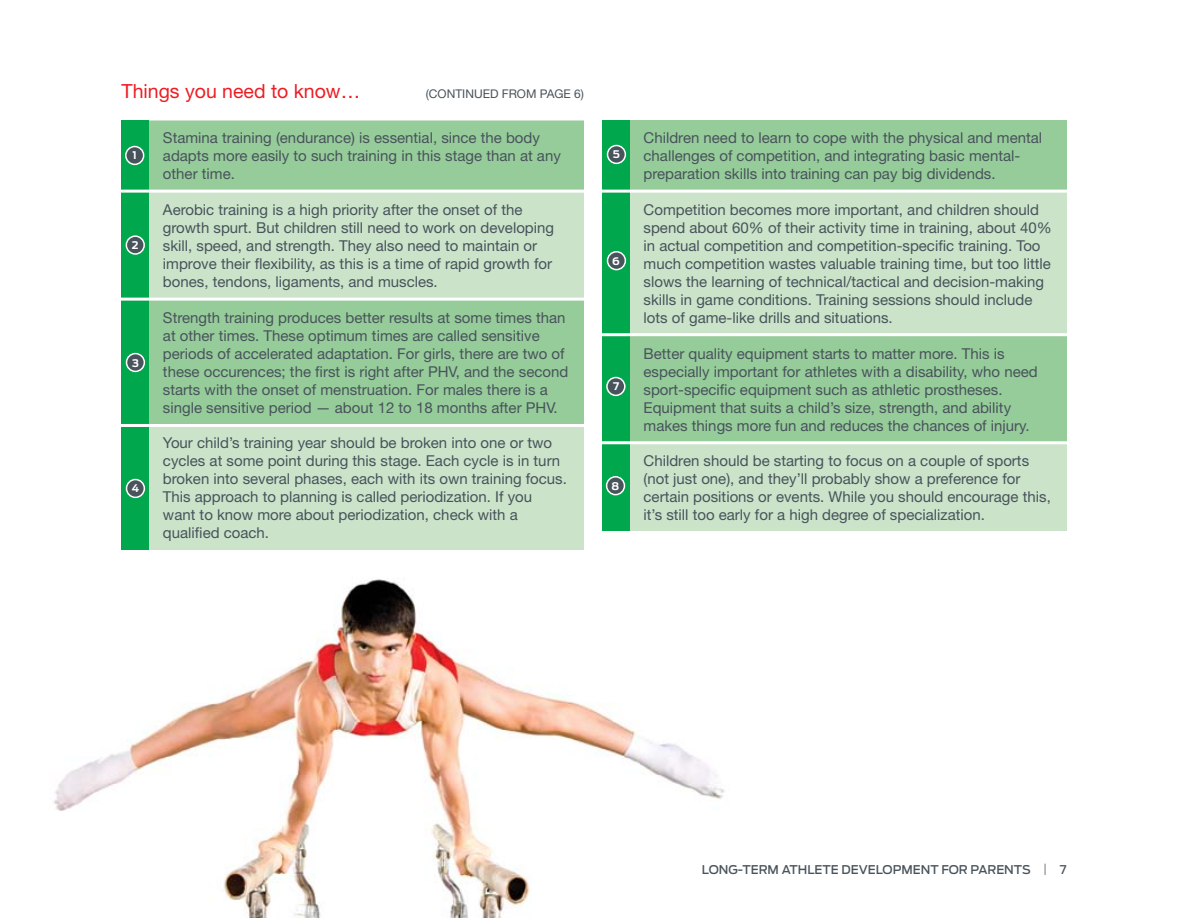
<style>
.page{position:relative;width:1188px;height:918px;background:#fff}
.page>*{position:absolute;margin:0;border:0;box-sizing:border-box;transform-origin:0 0}
.t1{font:19.5px "Helvetica Neue";color:#ed1d24}
.t2{font:15px/18px "Helvetica Neue";color:#48535b}
.t3{font:500 12px "Antenna";color:#48535b}
.t4{font:12px "Helvetica Neue";color:#48535b}
.t5{font:700 10.5px "Antenna";color:#fff}
</style>
<div class="page">
<img style="left:53px;top:523px;width:672px;height:395px">
<div style="left:122px;top:121px;width:462px;height:429px;background:#cae3c9"></div>
<div style="left:122px;top:299px;width:462px;height:126px;background:#96cb9a"></div>
<div style="left:602px;top:121px;width:465px;height:410px;background:#cae3c9"></div>
<div style="left:122px;top:121px;width:462px;height:70px;background:#96cb9a"></div>
<div style="left:602px;top:121px;width:465px;height:70px;background:#96cb9a"></div>
<div style="left:602px;top:335px;width:465px;height:108px;background:#96cb9a"></div>
<div style="left:122px;top:121px;width:27px;height:429px;background:#00a74d"></div>
<div style="left:602px;top:121px;width:28px;height:410px;background:#00a74d"></div>
<div style="left:126px;top:147px;width:18px;height:17px;background:#48535b;border-radius:50%"></div>
<div style="left:125px;top:146px;width:19px;height:19px;border:2px solid #fff;border-radius:50%"></div>
<div style="left:608px;top:252px;width:17px;height:18px;background:#48535b;border-radius:50%"></div>
<div style="left:607px;top:251px;width:19px;height:19px;border:2px solid #fff;border-radius:50%"></div>
<div style="left:126px;top:236px;width:18px;height:18px;background:#48535b;border-radius:50%"></div>
<div style="left:126px;top:235px;width:19px;height:20px;border:2px solid #fff;border-radius:50%"></div>
<div style="left:608px;top:146px;width:17px;height:17px;background:#48535b;border-radius:50%"></div>
<div style="left:607px;top:145px;width:19px;height:19px;border:2px solid #fff;border-radius:50%"></div>
<hr style="left:117px;top:190px;width:470px;height:3px;background:#fff">
<hr style="left:602px;top:190px;width:465px;height:3px;background:#fff">
<hr style="left:599px;top:333px;width:468px;height:3px;background:#fff">
<hr style="left:600px;top:441px;width:467px;height:3px;background:#fff">
<div style="left:607px;top:477px;width:17px;height:18px;background:#48535b;border-radius:50%"></div>
<div style="left:606px;top:476px;width:19px;height:19px;border:2px solid #fff;border-radius:50%"></div>
<div style="left:607px;top:378px;width:18px;height:17px;background:#48535b;border-radius:50%"></div>
<div style="left:606px;top:377px;width:20px;height:19px;border:2px solid #fff;border-radius:50%"></div>
<hr style="left:114px;top:298px;width:473px;height:3px;background:#fff">
<hr style="left:114px;top:424px;width:473px;height:3px;background:#fff">
<div style="left:127px;top:354px;width:17px;height:17px;background:#48535b;border-radius:50%"></div>
<div style="left:126px;top:353px;width:19px;height:19px;border:2px solid #fff;border-radius:50%"></div>
<div style="left:127px;top:480px;width:17px;height:17px;background:#48535b;border-radius:50%"></div>
<div style="left:126px;top:479px;width:19px;height:19px;border:2px solid #fff;border-radius:50%"></div>
<h1 class="t1" style="left:122px;top:80px;width:240px">Things you need to know…</h1>
<p class="t2" style="left:163px;top:128px;width:399px">Stamina training (endurance) is essential, since the body adapts more easily to such training in this stage than at any other time.</p>
<p class="t2" style="left:163px;top:200px;width:393px">Aerobic training is a high priority after the onset of the growth spurt. But children still need to work on developing skill, speed, and strength. They also need to maintain or improve their flexibility, as this is a time of rapid growth for bones, tendons, ligaments, and muscles.</p>
<p class="t2" style="left:163px;top:308px;width:407px">Strength training produces better results at some times than at other times. These optimum times are called sensitive periods of accelerated adaptation. For girls, there are two of these occurences; the first is right after PHV, and the second starts with the onset of menstruation. For males there is a single sensitive period — about 12 to 18 months after PHV.</p>
<p class="t2" style="left:163px;top:434px;width:405px">Your child’s training year should be broken into one or two cycles at some point during this stage. Each cycle is in turn broken into several phases, each with its own training focus.<br>This approach to planning is called periodization. If you want to know more about periodization, check with a qualified coach.</p>
<p class="t4" style="left:426px;top:87px;width:21px">(Continued</p>
<p class="t4" style="left:502px;top:87px;width:10px">from</p>
<p class="t4" style="left:540px;top:87px;width:9px">page</p>
<p class="t4" style="left:574px;top:87px;width:11px">6)</p>
<p class="t5" style="left:133px;top:149px;width:6px">1</p>
<p class="t5" style="left:132px;top:239px;width:8px">2</p>
<p class="t5" style="left:132px;top:356px;width:8px">3</p>
<p class="t5" style="left:132px;top:482px;width:9px">4</p>
<p class="t5" style="left:613px;top:148px;width:9px">5</p>
<p class="t5" style="left:612px;top:255px;width:9px">6</p>
<p class="t5" style="left:613px;top:380px;width:8px">7</p>
<p class="t5" style="left:612px;top:480px;width:9px">8</p>
<p class="t2" style="left:644px;top:128px;width:400px">Children need to learn to cope with the physical and mental challenges of competition, and integrating basic mental&shy;preparation skills into training can pay big dividends.</p>
<p class="t2" style="left:644px;top:200px;width:410px">Competition becomes more important, and children should spend about 60% of their activity time in training, about 40% in actual competition and competition-specific training. Too much competition wastes valuable training time, but too little slows the learning of technical/tactical and decision-making skills in game conditions. Training sessions should include lots of game-like drills and situations.</p>
<p class="t2" style="left:644px;top:344px;width:396px">Better quality equipment starts to matter more. This is especially important for athletes with a disability, who need sport-specific equipment such as athletic prostheses.<br>Equipment that suits a child’s size, strength, and ability makes things more fun and reduces the chances of injury.</p>
<p class="t2" style="left:644px;top:452px;width:409px">Children should be starting to focus on a couple of sports (not just one), and they’ll probably show a preference for certain positions or events. While you should encourage this, it’s still too early for a high degree of specialization.</p>
<p class="t3" style="left:702px;top:862px;width:366px">LONG-TERM ATHLETE DEVELOPMENT FOR PARENTS | 7</p>
</div>
